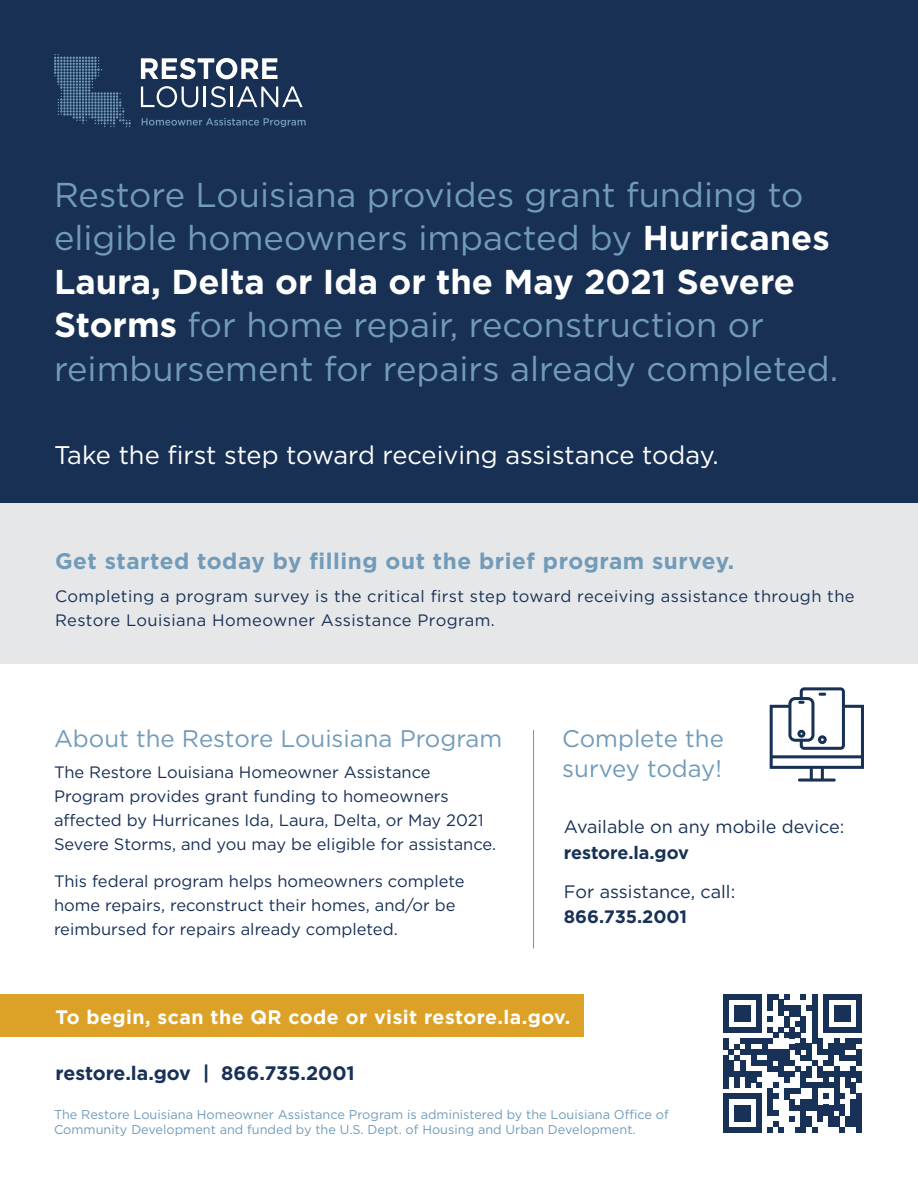
<style>
.page{position:relative;width:918px;height:1188px;background:#fff}
.page>*{position:absolute;margin:0;border:0;box-sizing:border-box;transform-origin:0 0}
.t1{font:34.5px/43.5px "Gotham";color:#719bb9}
.t2{font:25.5px "Gotham";color:#fff}
.t3{font:24px/30px "Gotham";color:#719bb9}
.t4{font:700 22.5px "Gotham";letter-spacing:.025em;color:#719bb9}
.t5{font:700 19.5px "Gotham";letter-spacing:.025em;color:#fff}
.t6{font:700 19.5px "Gotham";letter-spacing:-.005em;color:#183156}
.text{font:18px/25.5px "Gotham";color:#183156}
.t7{font:16.5px/24px "Gotham";color:#183156}
.t8{font:16.5px/24px "Gotham";letter-spacing:.025em;color:#183156}
.t9{font:12.75px/15px "Gotham";color:#719bb9}
.s1{font-weight:700;color:#fff}
.s2{font-weight:700}
</style>
<div class="page">
<div style="left:0;top:503px;width:918px;height:161px;background:#e6e7e9"></div>
<div style="left:0;top:0;width:918px;height:503px;background:#173054"></div>
<svg style="left:141px;top:58px;width:136px;height:21px"></svg>
<svg style="left:141px;top:86px;width:57px;height:21px"></svg>
<hr style="left:204px;top:87px;width:2px;height:20px;background:#fff">
<svg style="left:211px;top:86px;width:15px;height:21px"></svg>
<hr style="left:231px;top:87px;width:2px;height:20px;background:#fff">
<svg style="left:237px;top:86px;width:66px;height:21px"></svg>
<svg style="left:142px;top:118px;width:164px;height:9px"></svg>
<svg style="left:54px;top:54px;width:77px;height:73px"></svg>
<div style="left:723px;top:994px;width:6px;height:33px;background:#183156"></div>
<div style="left:723px;top:1055px;width:6px;height:33px;background:#183156"></div>
<div style="left:723px;top:1094px;width:6px;height:11px;background:#183156"></div>
<div style="left:723px;top:1105px;width:6px;height:16px;background:#183156"></div>
<div style="left:723px;top:1121px;width:6px;height:12px;background:#183156"></div>
<div style="left:734px;top:1072px;width:6px;height:16px;background:#183156"></div>
<div style="left:734px;top:1105px;width:6px;height:16px;background:#183156"></div>
<div style="left:740px;top:1105px;width:5px;height:16px;background:#183156"></div>
<div style="left:745px;top:1072px;width:6px;height:16px;background:#183156"></div>
<div style="left:745px;top:1105px;width:6px;height:16px;background:#183156"></div>
<svg style="left:729px;top:994px;width:27px;height:5px"></svg>
<div style="left:751px;top:1072px;width:5px;height:11px;background:#183156"></div>
<svg style="left:729px;top:1094px;width:27px;height:5px"></svg>
<svg style="left:729px;top:1127px;width:27px;height:6px"></svg>
<div style="left:756px;top:994px;width:6px;height:33px;background:#183156"></div>
<svg style="left:756px;top:1083px;width:6px;height:5px"></svg>
<div style="left:756px;top:1094px;width:6px;height:11px;background:#183156"></div>
<div style="left:756px;top:1105px;width:6px;height:16px;background:#183156"></div>
<div style="left:756px;top:1121px;width:6px;height:12px;background:#183156"></div>
<div style="left:767px;top:994px;width:6px;height:17px;background:#183156"></div>
<div style="left:767px;top:1088px;width:6px;height:17px;background:#183156"></div>
<div style="left:767px;top:1105px;width:6px;height:11px;background:#183156"></div>
<svg style="left:773px;top:1083px;width:6px;height:5px"></svg>
<svg style="left:773px;top:1094px;width:6px;height:5px"></svg>
<div style="left:779px;top:999px;width:5px;height:17px;background:#183156"></div>
<svg style="left:767px;top:1110px;width:17px;height:23px"></svg>
<svg style="left:773px;top:994px;width:17px;height:5px"></svg>
<div style="left:784px;top:1072px;width:6px;height:11px;background:#183156"></div>
<div style="left:784px;top:1088px;width:6px;height:11px;background:#183156"></div>
<svg style="left:801px;top:994px;width:5px;height:5px"></svg>
<div style="left:801px;top:1072px;width:5px;height:16px;background:#183156"></div>
<div style="left:801px;top:1105px;width:5px;height:16px;background:#183156"></div>
<div style="left:812px;top:994px;width:5px;height:33px;background:#183156"></div>
<svg style="left:723px;top:1005px;width:94px;height:72px"></svg>
<svg style="left:790px;top:1116px;width:27px;height:17px"></svg>
<div style="left:817px;top:1038px;width:6px;height:17px;background:#183156"></div>
<div style="left:817px;top:1066px;width:6px;height:11px;background:#183156"></div>
<div style="left:817px;top:1105px;width:6px;height:16px;background:#183156"></div>
<div style="left:823px;top:994px;width:5px;height:33px;background:#183156"></div>
<div style="left:823px;top:1072px;width:5px;height:16px;background:#183156"></div>
<div style="left:823px;top:1105px;width:5px;height:11px;background:#183156"></div>
<svg style="left:828px;top:1072px;width:6px;height:5px"></svg>
<div style="left:828px;top:1105px;width:6px;height:16px;background:#183156"></div>
<div style="left:834px;top:1005px;width:6px;height:17px;background:#183156"></div>
<div style="left:834px;top:1066px;width:6px;height:22px;background:#183156"></div>
<div style="left:840px;top:1005px;width:5px;height:17px;background:#183156"></div>
<svg style="left:840px;top:1072px;width:5px;height:5px"></svg>
<svg style="left:790px;top:1083px;width:55px;height:27px"></svg>
<div style="left:840px;top:1105px;width:5px;height:11px;background:#183156"></div>
<div style="left:845px;top:1005px;width:6px;height:17px;background:#183156"></div>
<div style="left:845px;top:1072px;width:6px;height:16px;background:#183156"></div>
<svg style="left:828px;top:994px;width:28px;height:5px"></svg>
<div style="left:851px;top:1066px;width:5px;height:11px;background:#183156"></div>
<svg style="left:851px;top:1083px;width:5px;height:22px"></svg>
<div style="left:851px;top:1105px;width:5px;height:16px;background:#183156"></div>
<svg style="left:828px;top:1116px;width:28px;height:17px"></svg>
<div style="left:856px;top:994px;width:6px;height:33px;background:#183156"></div>
<svg style="left:823px;top:1027px;width:39px;height:39px"></svg>
<div style="left:856px;top:1055px;width:6px;height:11px;background:#183156"></div>
<div style="left:856px;top:1072px;width:6px;height:11px;background:#183156"></div>
<div style="left:856px;top:1094px;width:6px;height:11px;background:#183156"></div>
<div style="left:856px;top:1105px;width:6px;height:16px;background:#183156"></div>
<div style="left:856px;top:1121px;width:6px;height:12px;background:#183156"></div>
<div style="left:0;top:995px;width:584px;height:42px;background:#dca228"></div>
<svg style="left:770px;top:687px;width:94px;height:95px"></svg>
<hr style="left:533px;top:730px;width:1px;height:218px;background:#649cbd">
<p class="t1" style="left:54px;top:172px;width:786px">Restore Louisiana provides grant funding to eligible homeowners impacted by <span class="s1">Hurricanes Laura, Delta or Ida or the May 2021 Severe Storms</span> for home repair, reconstruction or reimbursement for repairs already completed.</p>
<p class="t2" style="left:54px;top:438px;width:666px">Take the first step toward receiving assistance today.</p>
<p class="t4" style="left:55px;top:547px;width:681px">Get started today by filling out the brief program survey.</p>
<p class="t8" style="left:55px;top:584px;width:801px">Completing a program survey is the critical first step toward receiving assistance through the<br>Restore Louisiana Homeowner Assistance Program.</p>
<p class="t3" style="left:54px;top:723px;width:450px">About the Restore Louisiana Program</p>
<p class="t3" style="left:562px;top:723px;width:163px">Complete the survey today!</p>
<p class="text" style="left:564px;top:814px;width:282px">Available on any mobile device: <span class="s2">restore.la.gov</span></p>
<p class="text" style="left:564px;top:878px;width:173px">For assistance, call:<br><span class="s2">866.735.2001</span></p>
<p class="t7" style="left:54px;top:760px;width:444px">The Restore Louisiana Homeowner Assistance Program provides grant funding to homeowners affected by Hurricanes Ida, Laura, Delta, or May 2021<br>Severe Storms, and you may be eligible for assistance.</p>
<p class="t7" style="left:54px;top:869px;width:412px">This federal program helps homeowners complete home repairs, reconstruct their homes, and/or be reimbursed for repairs already completed.</p>
<p class="t5" style="left:56px;top:1004px;width:516px">To begin, scan the QR code or visit restore.la.gov.</p>
<p class="t6" style="left:56px;top:1060px;width:301px">restore.la.gov | 866.735.2001</p>
<p class="t9" style="left:54px;top:1107px;width:616px">The Restore Louisiana Homeowner Assistance Program is administered by the Louisiana Office of<br>Community Development and funded by the U.S. Dept. of Housing and Urban Development.</p>
</div>
